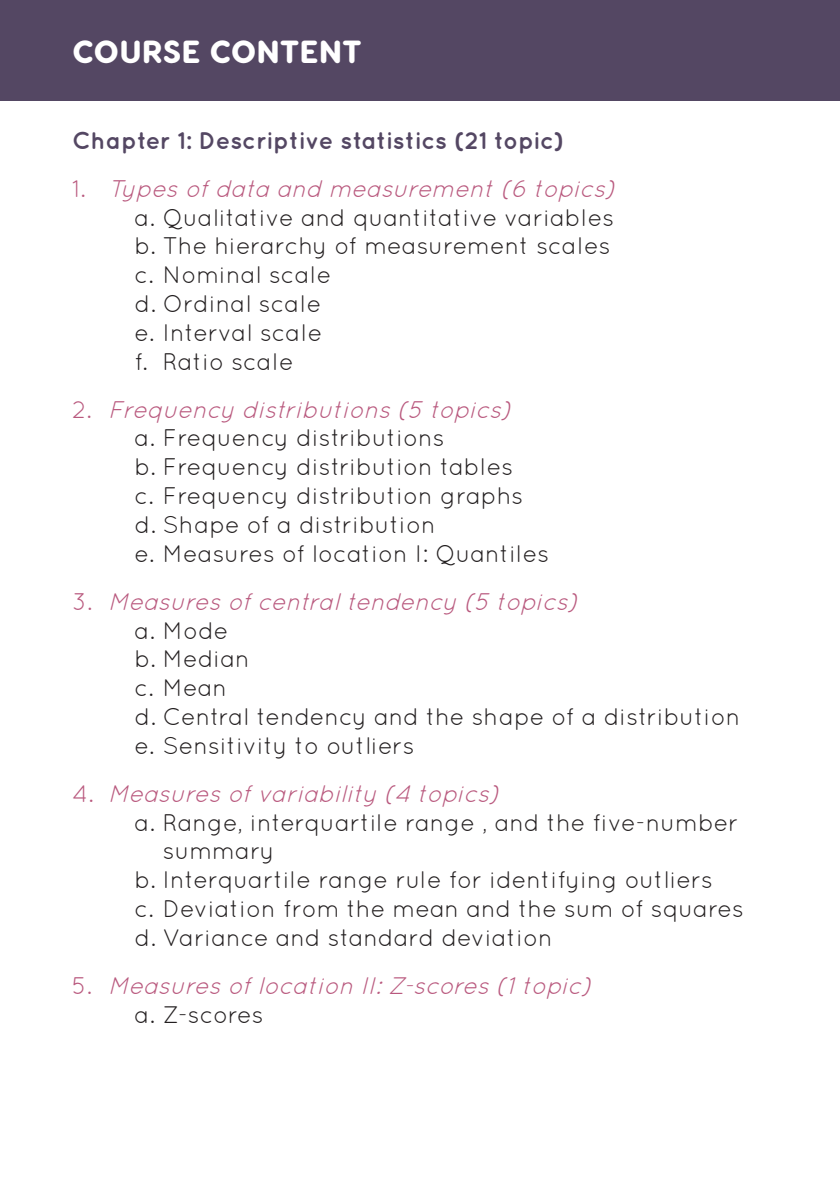
<style>
.page{position:relative;width:840px;height:1191px;background:#fff}
.page>*{position:absolute;margin:0;border:0;box-sizing:border-box;transform-origin:0 0}
.t1{font:800 32px "Visby Round CF";letter-spacing:.01em;color:#fff}
.t2{font:24px/28.8px "Quicksand";color:#231f20}
.t3{font:italic 24px/28.8px "Quicksand";color:#b9597e}
.t4{font:700 24px/48px "Quicksand";color:#544763}
.s1{font-weight:400;color:#b9597e}
.s2{font-weight:400;font-style:italic;color:#b9597e}
.s3{color:#b9597e}
.s4{font-style:italic;color:#b9597e}
.s5{font-style:normal}
.s6{font-style:normal;color:#231f20}
</style>
<div class="page">
<div style="left:0;top:0;width:839px;height:101px;background:#544763"></div>
<h1 class="t1" style="left:72px;top:31px;width:291px">COURSE CONTENT</h1>
<p class="t4" style="left:72px;top:116px;width:550px">Chapter 1: Descriptive statistics (21 topic)<br><span class="s1">1 .</span> <span class="s2">Typesofdata and measurement(6 topics)</span></p>
<p class="t2" style="left:134px;top:203px;width:481px">a. Qualitative and quantitative variables b. The hierarchy of measurement scales c. Nominal scale<br>d. Ordinal scale<br>e. Interval scale<br>f. Ratio scale</p>
<p class="t2" style="left:134px;top:395px;width:416px;text-indent:-62px"><span class="s3">2 .</span> <span class="s4">Frequency distributions(5 topics)<br></span>a. Frequency distributions<br>b. Frequency distribution tables<br>c. Frequency distribution graphs d. Shape of a distribution<br>e. Measures of location I: Quantiles</p>
<p class="t2" style="left:134px;top:587px;width:607px;text-indent:-62px"><span class="s3">3 .</span> <span class="s4">Measuresofcentraltendency (5 topics)<br></span>a. Mode<br>b. Median<br>c. Mean<br>d. Central tendency and the shape of a distribution e. Sensitivity to outliers</p>
<p class="t3" style="left:72px;top:779px;width:434px"><span class="s5">4 .</span> Measuresofvariability (4 topics)</p>
<p class="t2" style="left:134px;top:807px;width:605px">a. Range, interquartile range , and the five-number</p>
<p class="t2" style="left:163px;top:836px;width:113px">summary</p>
<p class="t2" style="left:134px;top:865px;width:579px">b. Interquartile range rule for identifying outliers</p>
<p class="t2" style="left:134px;top:894px;width:610px">c. Deviation from the mean and the sum of squares</p>
<p class="t2" style="left:134px;top:923px;width:419px">d. Variance and standard deviation</p>
<p class="t3" style="left:134px;top:971px;width:465px;text-indent:-62px"><span class="s5">5 .</span> Measuresoflocation II:Z-scores(1topic) <span class="s6">a. Z-scores</span></p>
</div>
